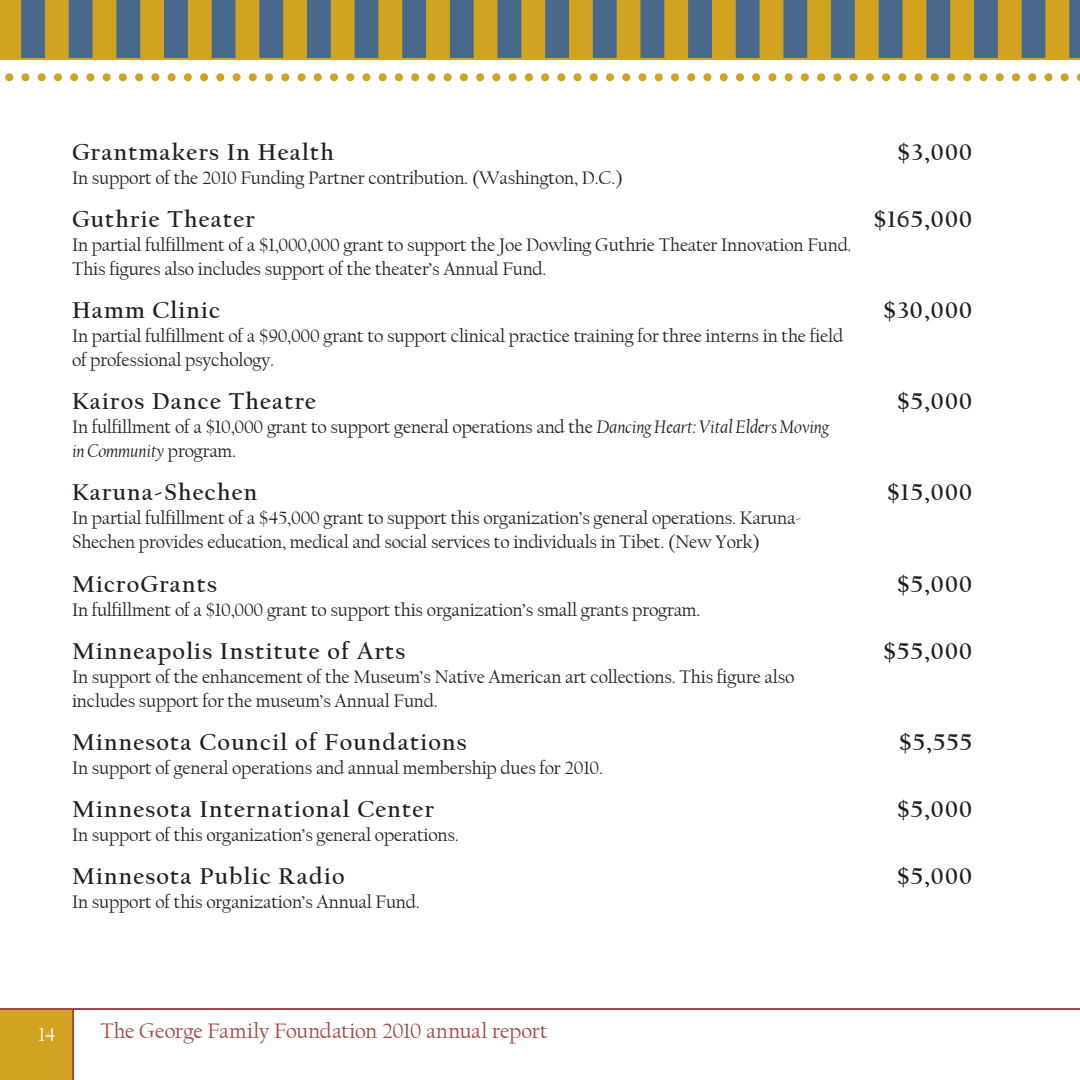
<style>
.page{position:relative;width:1080px;height:1080px;background:#fff}
.page>*{position:absolute;margin:0;border:0;box-sizing:border-box;transform-origin:0 0}
.t1{font:700 24px "Californian FB";letter-spacing:.05em;color:#231f20}
.t2{font:22px "Californian FB";letter-spacing:-.01em;color:#a34743}
.t3{font:20px "Californian FB";color:#fff}
.t4{font:19px/24px "Californian FB";letter-spacing:-.01em;color:#231f20}
.s1{font-style:italic}
</style>
<div class="page">
<div style="left:0;top:1010px;width:72px;height:70px;background:#d1a321"></div>
<hr style="left:72px;top:1008px;width:2px;height:72px;background:#a34743">
<hr style="left:0;top:1008px;width:1080px;height:2px;background:#a34743">
<svg style="left:5px;top:73px;width:1075px;height:8px"></svg>
<svg style="left:0;top:0;width:1080px;height:58px;background:#8e8655"></svg>
<hr style="left:0;top:58px;width:1080px;height:2px;background:#d1a321">
<p class="t1" style="left:72px;top:138px;width:263px">Grantmakers In Health</p>
<p class="t1" style="left:897px;top:138px;width:76px">$3,000</p>
<p class="t4" style="left:72px;top:166px;width:552px">In support of the 2010 Funding Partner contribution. (Washington, D.C.)</p>
<p class="t1" style="left:72px;top:205px;width:184px">Guthrie Theater</p>
<p class="t1" style="left:873px;top:205px;width:100px">$165,000</p>
<p class="t4" style="left:72px;top:233px;width:781px">In partial fulfillment of a $1,000,000 grant to support the Joe Dowling Guthrie Theater Innovation Fund.<br>This figures also includes support of the theater’s Annual Fund.</p>
<p class="t1" style="left:72px;top:297px;width:150px">Hamm Clinic</p>
<p class="t1" style="left:883px;top:297px;width:90px">$30,000</p>
<p class="t4" style="left:72px;top:324px;width:773px">In partial fulfillment of a $90,000 grant to support clinical practice training for three interns in the field of professional psychology.</p>
<p class="t1" style="left:72px;top:388px;width:246px">Kairos Dance Theatre</p>
<p class="t1" style="left:897px;top:388px;width:77px">$5,000</p>
<p class="t4" style="left:72px;top:415px;width:759px">In fulfillment of a $10,000 grant to support general operations and the <span class="s1">Dancing Heart: Vital Elders Moving in Community</span> program.</p>
<p class="t1" style="left:72px;top:479px;width:187px">Karuna-Shechen</p>
<p class="t1" style="left:887px;top:479px;width:87px">$15,000</p>
<p class="t4" style="left:72px;top:506px;width:731px">In partial fulfillment of a $45,000 grant to support this organization’s general operations. Karuna-<br>Shechen provides education, medical and social services to individuals in Tibet. (New York)</p>
<p class="t1" style="left:72px;top:570px;width:147px">MicroGrants</p>
<p class="t1" style="left:897px;top:570px;width:77px">$5,000</p>
<p class="t4" style="left:72px;top:598px;width:630px">In fulfillment of a $10,000 grant to support this organization’s small grants program.</p>
<p class="t1" style="left:72px;top:637px;width:335px">Minneapolis Institute of Arts</p>
<p class="t1" style="left:883px;top:637px;width:90px">$55,000</p>
<p class="t4" style="left:72px;top:665px;width:724px">In support of the enhancement of the Museum’s Native American art collections. This figure also includes support for the museum’s Annual Fund.</p>
<p class="t1" style="left:72px;top:729px;width:396px">Minnesota Council of Foundations</p>
<p class="t1" style="left:899px;top:729px;width:75px">$5,555</p>
<p class="t4" style="left:72px;top:756px;width:533px">In support of general operations and annual membership dues for 2010.</p>
<p class="t1" style="left:72px;top:796px;width:364px">Minnesota International Center</p>
<p class="t1" style="left:897px;top:796px;width:77px">$5,000</p>
<p class="t4" style="left:72px;top:823px;width:388px">In support of this organization’s general operations.</p>
<p class="t1" style="left:72px;top:863px;width:274px">Minnesota Public Radio</p>
<p class="t1" style="left:897px;top:863px;width:77px">$5,000</p>
<p class="t4" style="left:72px;top:890px;width:349px">In support of this organization’s Annual Fund.</p>
<p class="t3" style="left:38px;top:1023px;width:19px">14</p>
<p class="t2" style="left:101px;top:1019px;width:449px">The George Family Foundation 2010 annual report</p>
</div>
